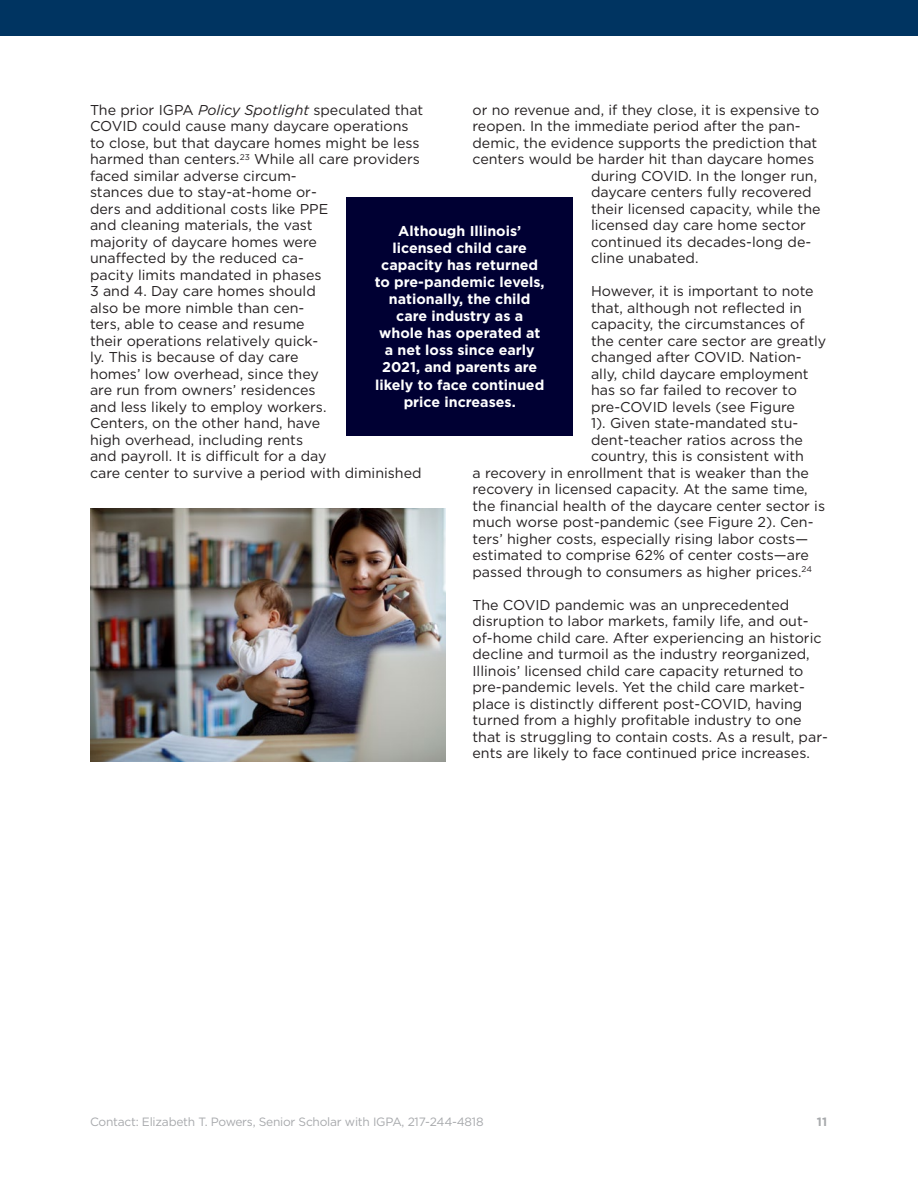
<style>
.page{position:relative;width:918px;height:1188px;background:#fff}
.page>*{position:absolute;margin:0;border:0;box-sizing:border-box;transform-origin:0 0}
.t1{font:14.25px/16.5px "Gotham";color:#231f20}
.t2{font:700 14.25px/17.1px "Gotham";color:#fff;text-align:center}
.t3{font:12px "Gotham";letter-spacing:-.02em;color:#a7a9ac}
.t4{font:700 12px "Gotham";color:#a7a9ac}
.s1{font-style:italic}
</style>
<div class="page">
<div style="left:0;top:0;width:918px;height:36px;background:#003461"></div>
<div style="left:346px;top:197px;width:227px;height:239px;background:#003"></div>
<img style="left:90px;top:508px;width:356px;height:253px">
<p class="t1" style="left:90px;top:101px;width:335px">The prior IGPA <span class="s1">Policy Spotlight</span> speculated that COVID could cause many daycare operations to close, but that daycare homes might be less harmed than centers.<sup>23</sup> While all care providers faced similar adverse circum-<br>stances due to stay-at-home or-<br>ders and additional costs like PPE<br>and cleaning materials, the vast<br>majority of daycare homes were<br>unaffected by the reduced ca-<br>pacity limits mandated in phases<br>3 and 4. Day care homes should<br>also be more nimble than cen-<br>ters, able to cease and resume<br>their operations relatively quick-<br>ly. This is because of day care<br>homes’ low overhead, since they<br>are run from owners’ residences<br>and less likely to employ workers.<br>Centers, on the other hand, have<br>high overhead, including rents<br>and payroll. It is difficult for a day<br>care center to survive a period with diminished</p>
<p class="t1" style="left:473px;top:101px;width:348px">or no revenue and, if they close, it is expensive to</p>
<p class="t1" style="left:473px;top:118px;width:330px">reopen. In the immediate period after the pan-</p>
<p class="t1" style="left:473px;top:134px;width:346px">demic, the evidence supports the prediction that</p>
<p class="t1" style="left:473px;top:151px;width:343px">centers would be harder hit than daycare homes</p>
<p class="t1" style="left:591px;top:167px;width:228px">during COVID. In the longer run,</p>
<p class="t1" style="left:591px;top:184px;width:222px">daycare centers fully recovered</p>
<p class="t1" style="left:591px;top:200px;width:231px">their licensed capacity, while the</p>
<p class="t1" style="left:591px;top:217px;width:216px">licensed day care home sector</p>
<p class="t1" style="left:591px;top:233px;width:222px">continued its decades-long de-</p>
<p class="t1" style="left:591px;top:250px;width:109px">cline unabated.</p>
<p class="t1" style="left:591px;top:283px;width:224px">However, it is important to note</p>
<p class="t1" style="left:591px;top:299px;width:212px">that, although not reflected in</p>
<p class="t1" style="left:591px;top:316px;width:215px">capacity, the circumstances of</p>
<p class="t1" style="left:591px;top:332px;width:237px">the center care sector are greatly</p>
<p class="t1" style="left:591px;top:349px;width:212px">changed after COVID. Nation-</p>
<p class="t1" style="left:591px;top:365px;width:219px">ally, child daycare employment</p>
<p class="t1" style="left:591px;top:382px;width:208px">has so far failed to recover to</p>
<p class="t1" style="left:591px;top:398px;width:206px">pre-COVID levels (see Figure</p>
<p class="t1" style="left:591px;top:415px;width:209px">1). Given state-mandated stu-</p>
<p class="t1" style="left:591px;top:431px;width:213px">dent-teacher ratios across the</p>
<p class="t1" style="left:591px;top:448px;width:215px">country, this is consistent with</p>
<p class="t1" style="left:473px;top:464px;width:338px">a recovery in enrollment that is weaker than the</p>
<p class="t1" style="left:473px;top:481px;width:337px">recovery in licensed capacity. At the same time,</p>
<p class="t1" style="left:473px;top:497px;width:354px">the financial health of the daycare center sector is</p>
<p class="t1" style="left:473px;top:514px;width:343px">much worse post-pandemic (see Figure 2). Cen-</p>
<p class="t1" style="left:473px;top:530px;width:337px">ters’ higher costs, especially rising labor costs—</p>
<p class="t1" style="left:473px;top:547px;width:338px">estimated to comprise 62% of center costs—are</p>
<p class="t1" style="left:473px;top:563px;width:341px">passed through to consumers as higher prices.<sup>24</sup></p>
<p class="t1" style="left:472px;top:596px;width:357px">The COVID pandemic was an unprecedented disruption to labor markets, family life, and out&shy;of-home child care. After experiencing an historic decline and turmoil as the industry reorganized, Illinois’ licensed child care capacity returned to pre-pandemic levels. Yet the child care market&shy;place is distinctly different post-COVID, having turned from a highly profitable industry to one that is struggling to contain costs. As a result, par&shy;ents are likely to face continued price increases.</p>
<p class="t2" style="left:375px;top:222px;width:171px">Although Illinois’ licensed child care capacity has returned to pre-pandemic levels, nationally, the child care industry as a whole has operated at a net loss since early<br>2021, and parents are likely to face continued price increases.</p>
<p class="t3" style="left:90px;top:1114px;width:395px">Contact: Elizabeth T. Powers, Senior Scholar with IGPA, 217-244-4818</p>
<p class="t4" style="left:817px;top:1113px;width:12px">11</p>
</div>
